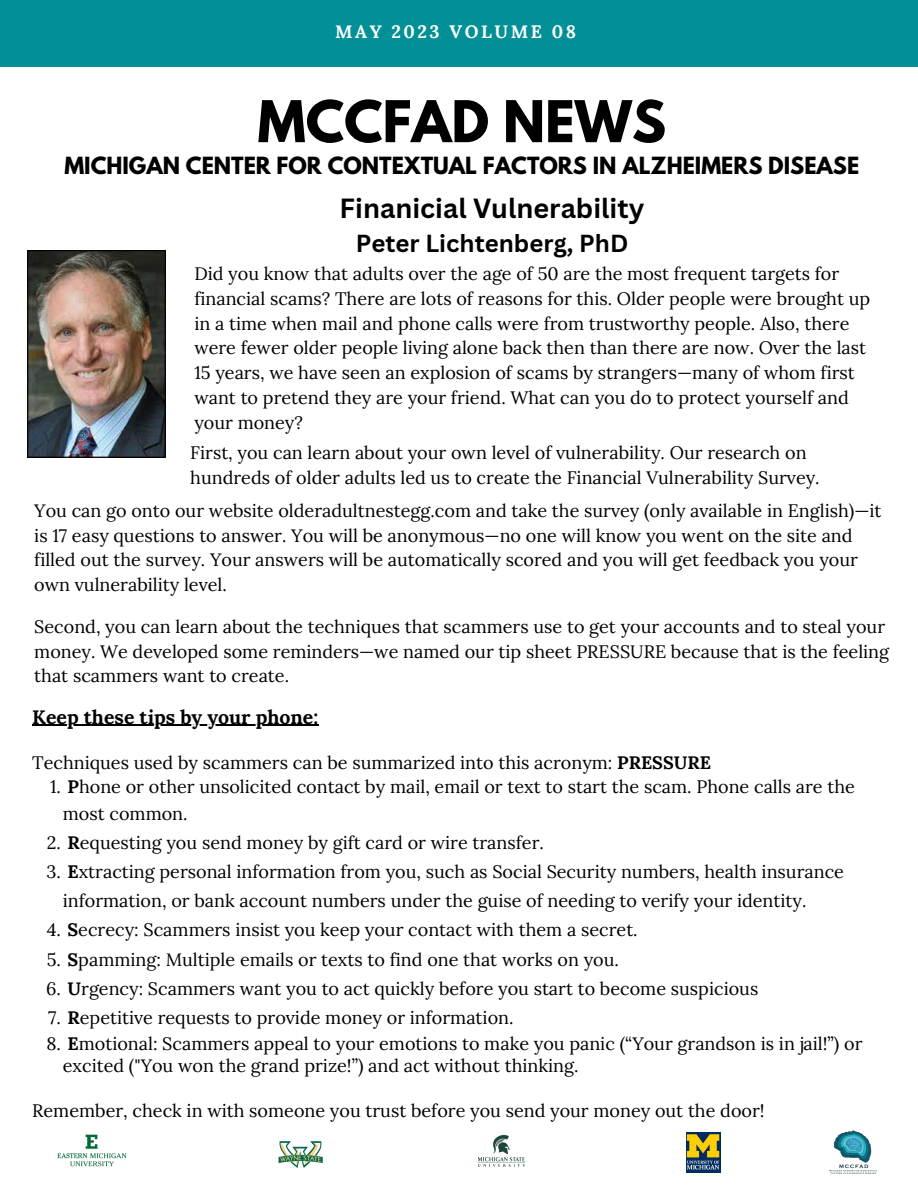
<style>
.page{position:relative;width:918px;height:1188px;background:#fff}
.page>*{position:absolute;margin:0;border:0;box-sizing:border-box;transform-origin:0 0}
.t1{font:700 51px "League Spartan";color:#000}
.t2{font:700 27px "Canva Sans";color:#000}
.t3{font:700 24px "Canva Sans";color:#000}
.t4{font:700 21px "League Spartan";color:#000}
.t5{font:700 19.5px "Lora";color:#000}
.t6{font:18px/24.8px "Lora";color:#000}
.t7{font:700 18px "Lora";letter-spacing:.14em;color:#fff}
.s1{font-weight:700}
</style>
<div class="page">
<div style="left:0;top:0;width:918px;height:66px;background:#019096"></div>
<img style="left:829px;top:1130px;width:49px;height:44px">
<img style="left:478px;top:1135px;width:47px;height:32px">
<img style="left:57px;top:1135px;width:70px;height:31px">
<img style="left:686px;top:1132px;width:35px;height:41px">
<img style="left:278px;top:1141px;width:45px;height:27px">
<hr style="left:32px;top:725px;width:286px;height:1px;background:#000">
<img style="left:28px;top:251px;width:138px;height:207px">
<p class="t7" style="left:335px;top:20px;width:242px">MAY 2023 VOLUME 08</p>
<p class="t1" style="left:258px;top:96px;width:410px">MCCFAD NEWS</p>
<p class="t4" style="left:64px;top:155px;width:796px">MICHIGAN CENTER FOR CONTEXTUAL FACTORS IN ALZHEIMERS DISEASE</p>
<p class="t2" style="left:340px;top:189px;width:306px">Finanicial Vulnerability</p>
<p class="t3" style="left:356px;top:226px;width:274px">Peter Lichtenberg, PhD</p>
<p class="t6" style="left:194px;top:261px;width:677px">Did you know that adults over the age of 50 are the most frequent targets for financial scams? There are lots of reasons for this. Older people were brought up in a time when mail and phone calls were from trustworthy people. Also, there were fewer older people living alone back then than there are now. Over the last 15 years, we have seen an explosion of scams by strangers—many of whom first want to pretend they are your friend. What can you do to protect yourself and your money?</p>
<p class="t6" style="left:190px;top:440px;width:631px">First, you can learn about your own level of vulnerability. Our research on hundreds of older adults led us to create the Financial Vulnerability Survey.</p>
<p class="t6" style="left:34px;top:498px;width:849px">You can go onto our website olderadultnestegg.com and take the survey (only available in English)—it is 17 easy questions to answer. You will be anonymous—no one will know you went on the site and filled out the survey. Your answers will be automatically scored and you will get feedback you your own vulnerability level.</p>
<p class="t6" style="left:34px;top:614px;width:856px">Second, you can learn about the techniques that scammers use to get your accounts and to steal your money. We developed some reminders—we named our tip sheet PRESSURE because that is the feeling that scammers want to create.</p>
<p class="t5" style="left:32px;top:704px;width:288px">Keep these tips by your phone:</p>
<p class="t6" style="left:32px;top:750px;width:680px">Techniques used by scammers can be summarized into this acronym: <span class="s1">PRESSURE</span></p>
<p class="t6" style="left:63px;top:773px;width:794px;line-height:27px;text-indent:-13px">1. <span class="s1">P</span>hone or other unsolicited contact by mail, email or text to start the scam. Phone calls are the most common.</p>
<p class="t6" style="left:47px;top:830px;width:498px">2. <span class="s1">R</span>equesting you send money by gift card or wire transfer.</p>
<p class="t6" style="left:63px;top:857px;width:783px;line-height:29.2px;text-indent:-16px">3. <span class="s1">E</span>xtracting personal information from you, such as Social Security numbers, health insurance information, or bank account numbers under the guise of needing to verify your identity.</p>
<p class="t6" style="left:47px;top:917px;width:592px">4. <span class="s1">S</span>ecrecy: Scammers insist you keep your contact with them a secret.</p>
<p class="t6" style="left:47px;top:947px;width:574px">5. <span class="s1">S</span>pamming: Multiple emails or texts to find one that works on you.</p>
<p class="t6" style="left:46px;top:976px;width:714px">6. <span class="s1">U</span>rgency: Scammers want you to act quickly before you start to become suspicious</p>
<p class="t6" style="left:48px;top:1005px;width:467px">7. <span class="s1">R</span>epetitive requests to provide money or information.</p>
<p class="t6" style="left:63px;top:1032px;width:801px;line-height:22.5px;text-indent:-16px">8. <span class="s1">E</span>motional: Scammers appeal to your emotions to make you panic (“Your grandson is in jail!”) or excited ("You won the grand prize!”) and act without thinking.</p>
<p class="t6" style="left:32px;top:1098px;width:734px">Remember, check in with someone you trust before you send your money out the door!</p>
</div>
